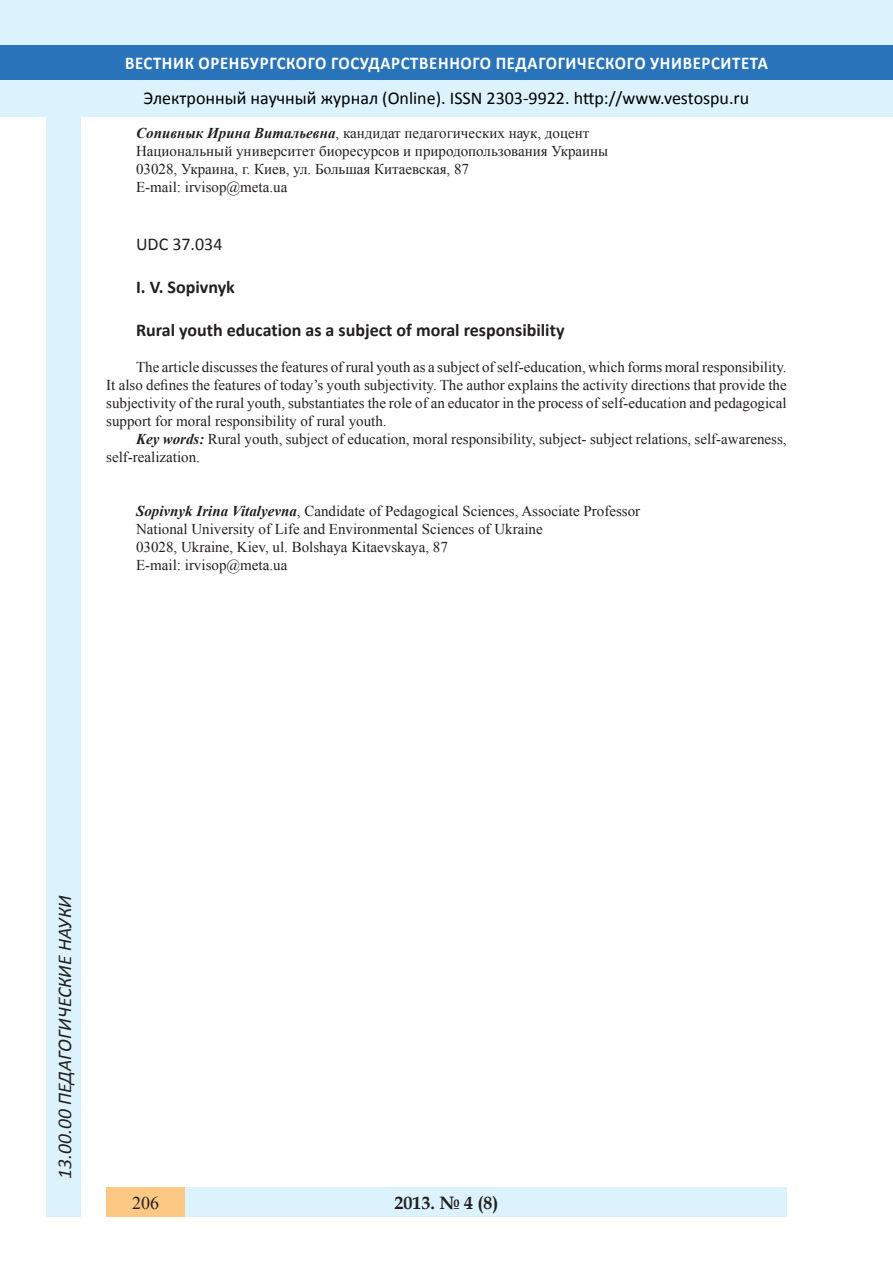
<style>
.page{position:relative;width:893px;height:1263px;background:#fff}
.page>*{position:absolute;margin:0;border:0;box-sizing:border-box;transform-origin:0 0}
.t1{font:italic 19.5px "Calibri";color:#231f20}
.t2{font:18px "Calibri";color:#000}
.t3{font:700 18px "Calibri";letter-spacing:.04em;color:#fff;scale:.93 1}
.Заголовок_2{font:700 18px "Calibri";color:#231f20}
.t4{font:700 18px "Book Antiqua";color:#231f20}
.Заголовок_2-2{font:18px "Calibri";color:#231f20}
.t5{font:18px "Times New Roman";color:#231f20}
.литература{font:15px/18px "Times New Roman";color:#231f20;text-align:justify}
.s1{font-weight:700;font-style:italic}
</style>
<div class="page">
<div style="left:0;top:0;width:893px;height:116px;background:#dcf2fc"></div>
<div style="left:0;top:45px;width:893px;height:34px;background:#2873ba"></div>
<div style="left:106px;top:1188px;width:681px;height:29px;background:#dcf2fc"></div>
<div style="left:106px;top:1188px;width:79px;height:29px;background:#fdc784"></div>
<div style="left:47px;top:116px;width:34px;height:1101px;background:#dcf2fc"></div>
<p class="t3" style="left:125px;top:50px;width:693px">ВЕСТНИК ОРЕНБУРГСКОГО ГОСУДАРСТВЕННОГО ПЕДАГОГИЧЕСКОГО УНИВЕРСИТЕТА</p>
<p class="t2" style="left:144px;top:85px;width:607px">Электронный научный журнал (Online). ISSN 2303-9922. http://www.vestospu.ru</p>
<p class="литература" style="left:136px;top:123px;width:455px"><span class="s1">Сопивнык Ирина Витальевна</span>, кандидат педагогических наук, доцент</p>
<p class="литература" style="left:136px;top:141px;width:474px">Национальный университет биоресурсов и природопользования Украины</p>
<p class="литература" style="left:136px;top:159px;width:334px">03028, Украина, г. Киев, ул. Большая Китаевская, 87</p>
<p class="литература" style="left:136px;top:177px;width:153px">E-mail: irvisop@meta.ua</p>
<p class="Заголовок_2-2" style="left:136px;top:231px;width:88px">UDC 37.034</p>
<p class="Заголовок_2" style="left:136px;top:274px;width:100px">I. V. Sopivnyk</p>
<p class="Заголовок_2" style="left:136px;top:317px;width:430px">Rural youth education as a subject of moral responsibility</p>
<p class="литература" style="left:106px;top:357px;width:682px;text-indent:30px">The article discusses the features of rural youth as a subject of self-education, which forms moral responsibility.<br>It also defines the features of today’s youth subjectivity. The author explains the activity directions that provide the subjectivity of the rural youth, substantiates the role of an educator in the process of self-education and pedagogical support for moral responsibility of rural youth.</p>
<p class="литература" style="left:106px;top:429px;width:682px;text-indent:30px"><span class="s1">Key words:</span> Rural youth, subject of education, moral responsibility, subject- subject relations, self-awareness, self-realization.</p>
<p class="литература" style="left:136px;top:501px;width:506px"><span class="s1">Sopivnyk Irina Vitalyevna</span>, Candidate of Pedagogical Sciences, Associate Professor</p>
<p class="литература" style="left:136px;top:519px;width:408px">National University of Life and Environmental Sciences of Ukraine</p>
<p class="литература" style="left:136px;top:537px;width:313px">03028, Ukraine, Kiev, ul. Bolshaya Kitaevskaya, 87</p>
<p class="литература" style="left:136px;top:555px;width:153px">E-mail: irvisop@meta.ua</p>
<h1 class="t1" style="left:51px;top:1179px;width:285px;rotate:-90deg">13.00.00 ПЕДАГОГИЧЕСКИЕ НАУКИ</h1>
<p class="t5" style="left:132px;top:1190px;width:28px">206</p>
<p class="t4" style="left:394px;top:1190px;width:106px">2013. № 4 (8)</p>
</div>
